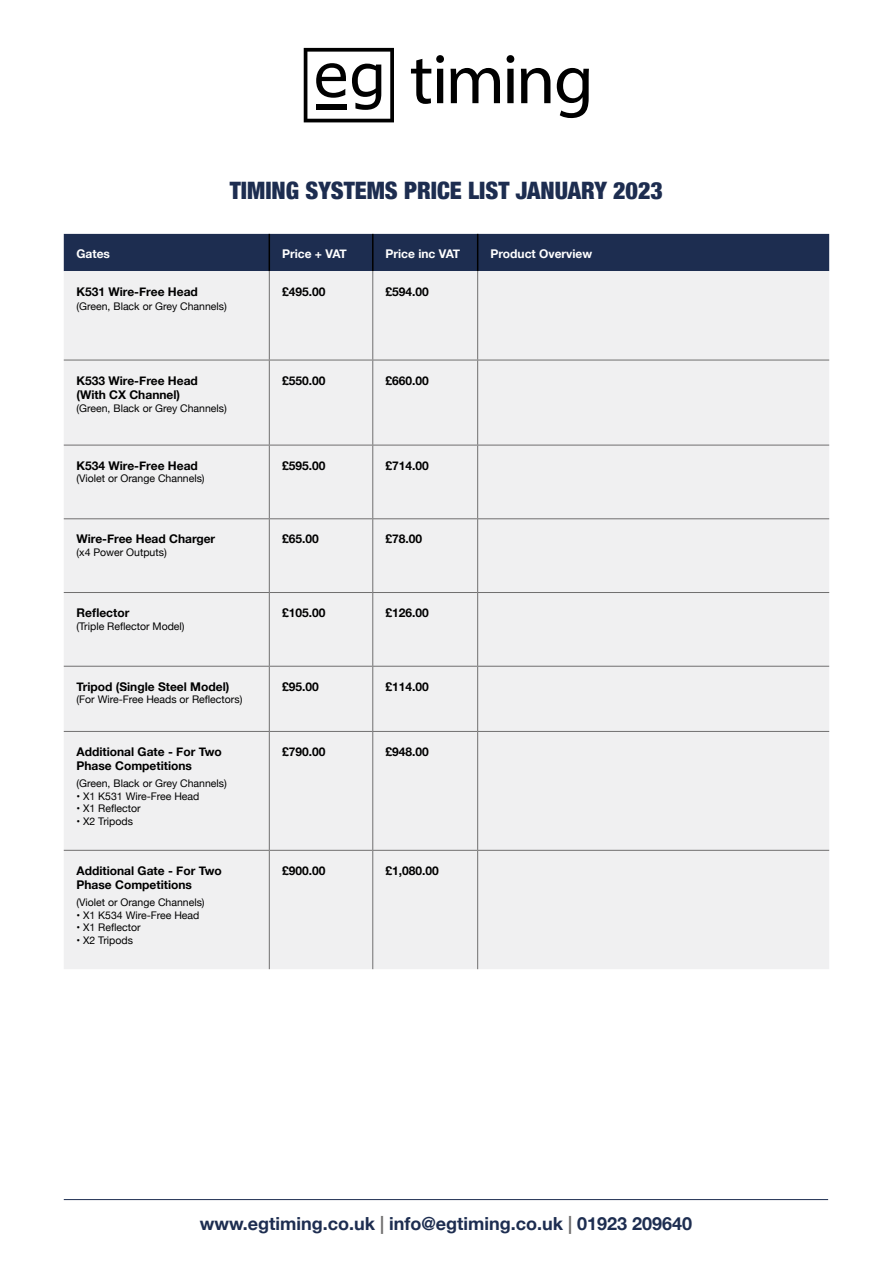
<style>
.page{position:relative;width:893px;height:1263px;background:#fff}
.page>*{position:absolute;margin:0;border:0;box-sizing:border-box;transform-origin:0 0}
.t1{font:71.25px "Myriad Pro";letter-spacing:-.04em;color:#000}
.t2{font:900 condensed 24px "Helvetica Neue";color:#1d2d50}
.t3{font:700 18px "Helvetica Neue";color:#1d2d50}
.t4{font:700 12px/14.4px "Helvetica Neue";color:#000}
.t5{font:700 12px "Helvetica Neue";color:#fff}
.t6{font:10.5px "Helvetica Neue";color:#000}
.s1{color:#706f6f}
</style>
<div class="page">
<div style="left:64px;top:234px;width:765px;height:37px;background:#1d2d50"></div>
<div style="left:64px;top:271px;width:765px;height:698px;background:#f0f0f1"></div>
<hr style="left:269px;top:234px;width:1px;height:37px;background:#000">
<hr style="left:372px;top:234px;width:2px;height:37px;background:#000">
<hr style="left:477px;top:234px;width:1px;height:37px;background:#000">
<hr style="left:269px;top:271px;width:1px;height:89px;background:#706f6f">
<hr style="left:372px;top:271px;width:1px;height:89px;background:#706f6f">
<hr style="left:477px;top:271px;width:1px;height:89px;background:#706f6f">
<hr style="left:64px;top:360px;width:205px;height:1px;background:#706f6f">
<hr style="left:269px;top:360px;width:104px;height:1px;background:#706f6f">
<hr style="left:269px;top:360px;width:1px;height:85px;background:#706f6f">
<hr style="left:373px;top:360px;width:105px;height:1px;background:#706f6f">
<hr style="left:372px;top:360px;width:1px;height:85px;background:#706f6f">
<hr style="left:478px;top:360px;width:351px;height:1px;background:#706f6f">
<hr style="left:477px;top:360px;width:1px;height:85px;background:#706f6f">
<hr style="left:64px;top:445px;width:205px;height:1px;background:#706f6f">
<hr style="left:269px;top:445px;width:104px;height:1px;background:#706f6f">
<hr style="left:269px;top:445px;width:1px;height:73px;background:#706f6f">
<hr style="left:373px;top:445px;width:105px;height:1px;background:#706f6f">
<hr style="left:372px;top:445px;width:1px;height:73px;background:#706f6f">
<hr style="left:478px;top:445px;width:351px;height:1px;background:#706f6f">
<hr style="left:477px;top:445px;width:1px;height:73px;background:#706f6f">
<hr style="left:269px;top:519px;width:1px;height:73px;background:#706f6f">
<hr style="left:372px;top:519px;width:1px;height:73px;background:#706f6f">
<hr style="left:477px;top:519px;width:1px;height:73px;background:#706f6f">
<hr style="left:269px;top:593px;width:1px;height:73px;background:#706f6f">
<hr style="left:372px;top:593px;width:1px;height:73px;background:#706f6f">
<hr style="left:477px;top:593px;width:1px;height:73px;background:#706f6f">
<hr style="left:269px;top:667px;width:1px;height:64px;background:#706f6f">
<hr style="left:372px;top:667px;width:1px;height:64px;background:#706f6f">
<hr style="left:477px;top:667px;width:1px;height:64px;background:#706f6f">
<hr style="left:269px;top:732px;width:1px;height:118px;background:#706f6f">
<hr style="left:372px;top:732px;width:1px;height:118px;background:#706f6f">
<hr style="left:477px;top:732px;width:1px;height:118px;background:#706f6f">
<hr style="left:269px;top:851px;width:1px;height:118px;background:#706f6f">
<hr style="left:372px;top:851px;width:1px;height:118px;background:#706f6f">
<hr style="left:477px;top:851px;width:1px;height:118px;background:#706f6f">
<hr style="left:64px;top:518px;width:205px;height:1px;background:#706f6f">
<hr style="left:269px;top:518px;width:104px;height:1px;background:#706f6f">
<hr style="left:373px;top:518px;width:105px;height:1px;background:#706f6f">
<hr style="left:478px;top:518px;width:351px;height:1px;background:#706f6f">
<hr style="left:64px;top:592px;width:205px;height:1px;background:#706f6f">
<hr style="left:269px;top:592px;width:104px;height:1px;background:#706f6f">
<hr style="left:373px;top:592px;width:105px;height:1px;background:#706f6f">
<hr style="left:478px;top:592px;width:351px;height:1px;background:#706f6f">
<hr style="left:64px;top:666px;width:205px;height:1px;background:#706f6f">
<hr style="left:269px;top:666px;width:104px;height:1px;background:#706f6f">
<hr style="left:373px;top:666px;width:105px;height:1px;background:#706f6f">
<hr style="left:478px;top:666px;width:351px;height:1px;background:#706f6f">
<hr style="left:64px;top:731px;width:205px;height:1px;background:#706f6f">
<hr style="left:269px;top:731px;width:104px;height:1px;background:#706f6f">
<hr style="left:373px;top:731px;width:105px;height:1px;background:#706f6f">
<hr style="left:478px;top:731px;width:351px;height:1px;background:#706f6f">
<hr style="left:64px;top:850px;width:205px;height:1px;background:#706f6f">
<hr style="left:269px;top:850px;width:104px;height:1px;background:#706f6f">
<hr style="left:373px;top:850px;width:105px;height:1px;background:#706f6f">
<hr style="left:478px;top:850px;width:351px;height:1px;background:#706f6f">
<svg style="left:304px;top:48px;width:90px;height:74px"></svg>
<hr style="left:64px;top:1199px;width:764px;height:1px;background:#1d2d50">
<h1 class="t1" style="left:410px;top:35px;width:186px">timing</h1>
<h2 class="t2" style="left:230px;top:171px;width:435px">TIMING SYSTEMS PRICE LIST JANUARY 2023</h2>
<p class="t5" style="left:77px;top:245px;width:35px">Gates</p>
<p class="t5" style="left:282px;top:245px;width:66px">Price + VAT</p>
<p class="t5" style="left:386px;top:245px;width:76px">Price inc VAT</p>
<p class="t5" style="left:490px;top:245px;width:103px">Product Overview</p>
<p class="t4" style="left:77px;top:284px;width:123px">K531 Wire-Free Head</p>
<p class="t6" style="left:77px;top:299px;width:152px">(Green, Black or Grey Channels)</p>
<p class="t4" style="left:282px;top:284px;width:45px">£495.00</p>
<p class="t4" style="left:386px;top:284px;width:45px">£594.00</p>
<p class="t4" style="left:77px;top:373px;width:123px">K533 Wire-Free Head (With CX Channel)</p>
<p class="t6" style="left:77px;top:400px;width:152px">(Green, Black or Grey Channels)</p>
<p class="t4" style="left:282px;top:373px;width:45px">£550.00</p>
<p class="t4" style="left:386px;top:373px;width:45px">£660.00</p>
<p class="t4" style="left:77px;top:458px;width:123px">K534 Wire-Free Head</p>
<p class="t6" style="left:77px;top:471px;width:130px">(Violet or Orange Channels)</p>
<p class="t4" style="left:282px;top:458px;width:45px">£595.00</p>
<p class="t4" style="left:386px;top:458px;width:45px">£714.00</p>
<p class="t4" style="left:77px;top:532px;width:140px">Wire-Free Head Charger</p>
<p class="t6" style="left:77px;top:544px;width:92px">(x4 Power Outputs)</p>
<p class="t4" style="left:282px;top:532px;width:38px">£65.00</p>
<p class="t4" style="left:386px;top:532px;width:38px">£78.00</p>
<p class="t4" style="left:77px;top:606px;width:54px">Reflector</p>
<p class="t6" style="left:77px;top:618px;width:110px">(Triple Reflector Model)</p>
<p class="t4" style="left:282px;top:606px;width:45px">£105.00</p>
<p class="t4" style="left:386px;top:606px;width:45px">£126.00</p>
<p class="t4" style="left:77px;top:679px;width:154px">Tripod (Single Steel Model)</p>
<p class="t6" style="left:77px;top:692px;width:167px">(For Wire-Free Heads or Reflectors)</p>
<p class="t4" style="left:282px;top:679px;width:38px">£95.00</p>
<p class="t4" style="left:386px;top:679px;width:45px">£114.00</p>
<p class="t4" style="left:77px;top:745px;width:147px">Additional Gate - For Two<br>Phase Competitions</p>
<p class="t6" style="left:77px;top:776px;width:152px">(Green, Black or Grey Channels)</p>
<p class="t6" style="left:77px;top:788px;width:124px">• X1 K531 Wire-Free Head</p>
<p class="t6" style="left:77px;top:801px;width:66px">• X1 Reflector</p>
<p class="t6" style="left:77px;top:814px;width:58px">• X2 Tripods</p>
<p class="t4" style="left:282px;top:745px;width:45px">£790.00</p>
<p class="t4" style="left:386px;top:745px;width:45px">£948.00</p>
<p class="t4" style="left:77px;top:863px;width:147px">Additional Gate - For Two<br>Phase Competitions</p>
<p class="t6" style="left:77px;top:895px;width:130px">(Violet or Orange Channels)</p>
<p class="t6" style="left:77px;top:907px;width:124px">• X1 K534 Wire-Free Head</p>
<p class="t6" style="left:77px;top:920px;width:66px">• X1 Reflector</p>
<p class="t6" style="left:77px;top:932px;width:58px">• X2 Tripods</p>
<p class="t4" style="left:282px;top:863px;width:45px">£900.00</p>
<p class="t4" style="left:386px;top:863px;width:55px">£1,080.00</p>
<h3 class="t3" style="left:200px;top:1209px;width:494px">www.egtiming.co.uk <span class="s1">|</span> info@egtiming.co.uk <span class="s1">|</span> 01923 209640</h3>
</div>
